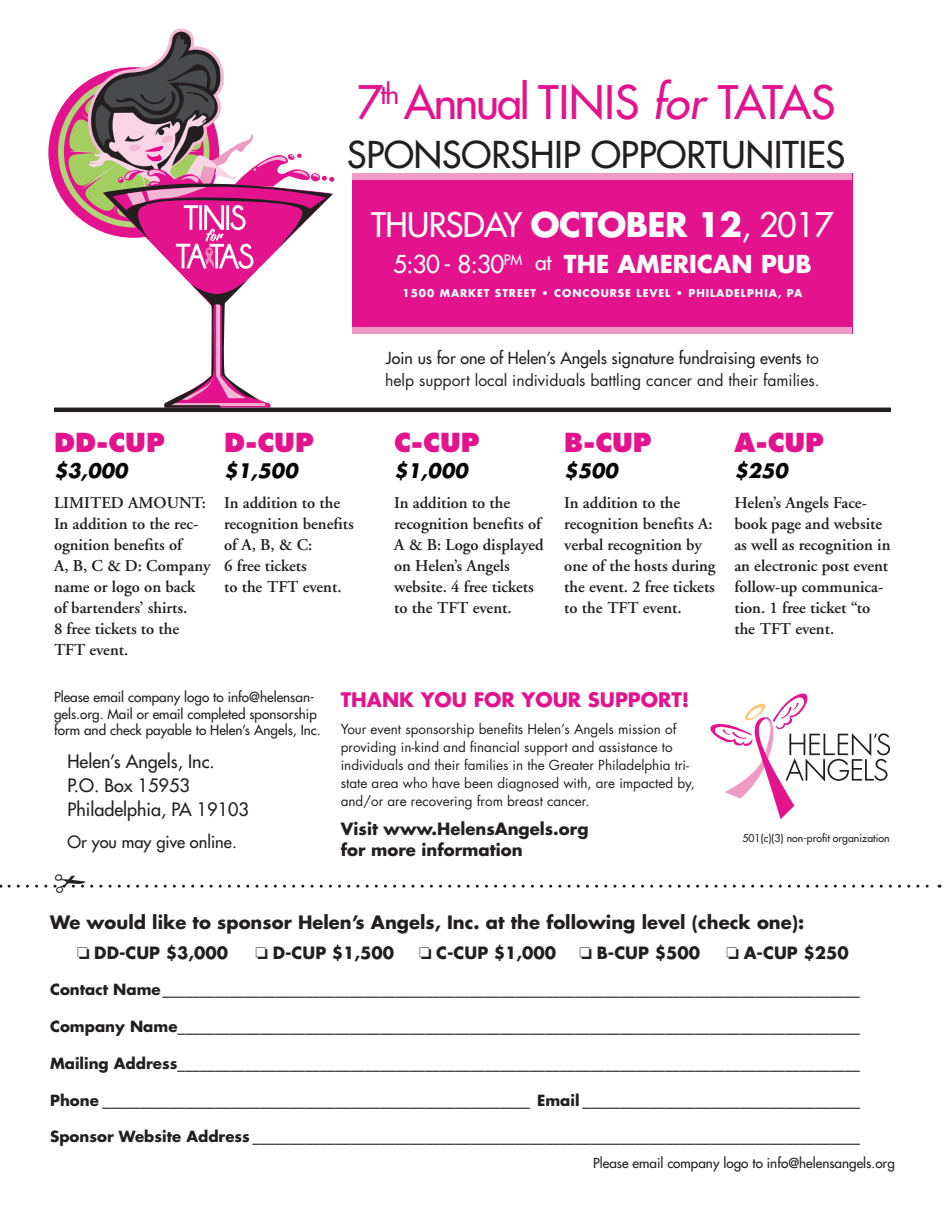
<style>
.page{position:relative;width:945px;height:1215px;background:#fff}
.page>*{position:absolute;margin:0;border:0;box-sizing:border-box;transform-origin:0 0}
.t1{font:45px "Futura";letter-spacing:-.05em;color:#e3138e}
.t2{font:36px "Futura";color:#231f20}
.t3{font:33px "Futura";letter-spacing:-.02em;color:#fff}
.t4{font:800 25.5px "Futura";color:#e3138e}
.t5{font:700 24px "Futura";color:#fff}
.t6{font:italic 700 19.5px "Futura";color:#040503}
.t7{font:700 19.5px "Futura";color:#e3138e}
.t8{font:700 18px "Futura";color:#231f20}
.t9{font:18px/24px "Futura";color:#231f20}
.t10{font:600 16.5px/21px "Adobe Garamond";color:#231f20}
.t11{font:700 16.5px/21px "Futura";color:#231f20}
.t12{font:16.5px "Futura";color:#231f20}
.t13{font:16.2px "Futura";color:#231f20}
.t14{font:15.75px "Futura";color:#231f20}
.t15{font:700 15px "Futura";color:#231f20}
.t16{font:13.5px/18px "Futura";color:#231f20}
.t17{font:13.5px/16.5px "Futura";color:#231f20}
.t18{font:700 10.5px "Futura";letter-spacing:.09em;color:#fff}
.t19{font:10.5px "Futura";color:#231f20}
.s1{font-style:italic}
.s2{font-weight:700}
.s3{font-weight:400}
.s4{font-weight:400;font-size:21px}
.s5{font-size:15.75px}
</style>
<div class="page">
<svg style="left:103px;top:269px;width:230px;height:139px"></svg>
<hr style="left:171px;top:403px;width:93px;height:3px;background:#f0a8cb">
<svg style="left:164px;top:280px;width:96px;height:128px"></svg>
<svg style="left:58px;top:28px;width:276px;height:241px"></svg>
<div style="left:352px;top:173px;width:501px;height:161px;background:#e3138e"></div>
<div style="left:353px;top:173px;width:499px;height:7px;background:#ee9bc3"></div>
<div style="left:353px;top:328px;width:499px;height:6px;background:#ee9bc3"></div>
<hr style="left:54px;top:408px;width:837px;height:4px;background:#231f20">
<svg style="left:710px;top:693px;width:180px;height:126px"></svg>
<svg style="left:9px;top:884px;width:931px;height:4px"></svg>
<h1 class="t1" style="left:357px;top:74px;width:480px">7<sup>th</sup> Annual TINIS <span class="s1">for</span> TATAS</h1>
<h2 class="t2" style="left:347px;top:132px;width:500px">SPONSORSHIP OPPORTUNITIES</h2>
<h3 class="t3" style="left:371px;top:203px;width:464px">THURSDAY <span class="s2">OCTOBER 12</span>, 2017</h3>
<h3 class="t5" style="left:393px;top:247px;width:420px"><span class="s3">5:30- 8:30</span><sup>PM</sup> <span class="s4">at</span> THE AMERICAN PUB</h3>
<p class="t18" style="left:403px;top:286px;width:401px">1500 MARKET STREET • CONCOURSE LEVEL • PHILADELPHIA, PA</p>
<h3 class="t4" style="left:54px;top:427px;width:112px">DD-CUP</h3>
<p class="t6" style="left:54px;top:458px;width:75px">$3,000</p>
<p class="t10" style="left:54px;top:492px;width:158px">LIMITED AMOUNT:<br>In addition to the rec&shy;ognition benefits of<br>A, B, C &amp; D: Company name or logo on back of bartenders’ shirts.<br>8 free tickets to the<br>TFT event.</p>
<h3 class="t4" style="left:224px;top:427px;width:91px">D-CUP</h3>
<p class="t6" style="left:224px;top:458px;width:75px">$1,500</p>
<p class="t10" style="left:224px;top:492px;width:131px">In addition to the recognition benefits of A, B, &amp; C:<br>6 free tickets<br>to the TFT event.</p>
<p class="t13" style="left:386px;top:347px;width:435px">Join us for one of Helen’s Angels signature fundraising events <span class="s5">to</span></p>
<p class="t14" style="left:385px;top:369px;width:436px">help support local individuals battling cancer and their families.</p>
<h3 class="t4" style="left:394px;top:427px;width:87px">C-CUP</h3>
<p class="t6" style="left:394px;top:458px;width:75px">$1,000</p>
<p class="t10" style="left:394px;top:492px;width:151px">In addition to the recognition benefits of<br>A &amp; B: Logo displayed on Helen’s Angels website. 4 free tickets to the TFT event.</p>
<h3 class="t4" style="left:564px;top:427px;width:89px">B-CUP</h3>
<p class="t6" style="left:564px;top:458px;width:55px">$500</p>
<p class="t10" style="left:564px;top:492px;width:153px">In addition to the recognition benefits A: verbal recognition by one of the hosts during the event. 2 free tickets to the TFT event.</p>
<h3 class="t4" style="left:734px;top:427px;width:91px">A-CUP</h3>
<p class="t6" style="left:734px;top:458px;width:55px">$250</p>
<p class="t10" style="left:734px;top:492px;width:158px">Helen’s Angels Face&shy;book page and website as well as recognition in an electronic post event follow-up communica&shy;tion. 1 free ticket “to the TFT event.</p>
<p class="t17" style="left:54px;top:689px;width:268px">Please email company logo to info@helensan&shy;gels.org. Mail or email completed sponsorship form and check payable to Helen’s Angels, Inc.</p>
<p class="t9" style="left:68px;top:749px;width:183px">Helen’s Angels, Inc.<br>P.O. Box 15953<br>Philadelphia, PA 19103</p>
<p class="t12" style="left:68px;top:832px;width:171px">Or you may give online.</p>
<p class="t7" style="left:341px;top:686px;width:350px">THANK YOU FOR YOUR SUPPORT!</p>
<p class="t16" style="left:341px;top:719px;width:356px">Your event sponsorship benefits Helen’s Angels mission of providing in-kind and financial support and assistance to individuals and their families in the Greater Philadelphia tri&shy;state area who have been diagnosed with, are impacted by, and/or are recovering from breast cancer.</p>
<p class="t11" style="left:341px;top:818px;width:250px">Visit www.HelensAngels.org for more information</p>
<p class="t19" style="left:742px;top:831px;width:149px">501(c)(3) non-profit organization</p>
<p class="t8" style="left:50px;top:909px;width:756px">We would like to sponsor Helen’s Angels, Inc. at the following level (check one):</p>
<p class="t11" style="left:77px;top:942px;width:152px">□ DD-CUP $3,000</p>
<p class="t11" style="left:256px;top:942px;width:140px">□ D-CUP $1,500</p>
<p class="t11" style="left:419px;top:942px;width:139px">□ C-CUP $1,000</p>
<p class="t11" style="left:580px;top:942px;width:122px">□ B-CUP $500</p>
<p class="t11" style="left:727px;top:942px;width:124px">□ A-CUP $250</p>
<p class="t15" style="left:50px;top:979px;width:811px">Contact Name_____________________________________________________________________________________________</p>
<p class="t15" style="left:50px;top:1016px;width:811px">Company Name___________________________________________________________________________________________</p>
<p class="t15" style="left:50px;top:1053px;width:811px">Mailing Address___________________________________________________________________________________________</p>
<p class="t15" style="left:50px;top:1090px;width:811px">Phone _________________________________________________________ Email _____________________________________</p>
<p class="t15" style="left:50px;top:1126px;width:812px">Sponsor Website Address _________________________________________________________________________________</p>
<p class="t17" style="left:593px;top:1154px;width:303px">Please email company logo to info@helensangels.org</p>
</div>
